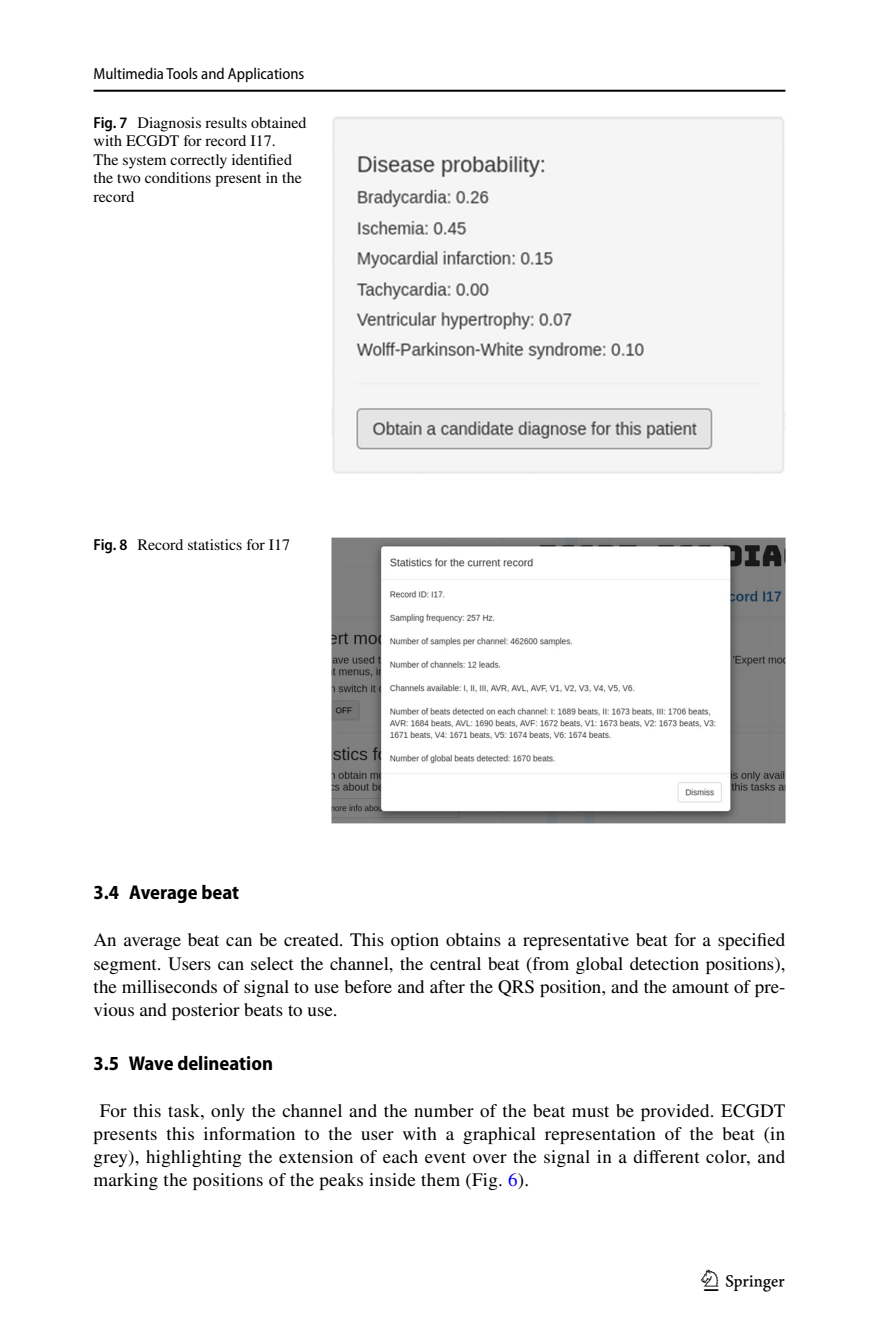
<style>
.page{position:relative;width:879px;height:1333px;background:#fff}
.page>*{position:absolute;margin:0;border:0;box-sizing:border-box;transform-origin:0 0}
.t1{font:30px "Springnew Regular 5";color:#000}
.t2{font:700 semi-condensed 20px "Myriad Pro";color:#000}
.t3{font:19px/23px "STIX";letter-spacing:.01em;color:#000;text-align:justify}
.t4{font:16px/18.4px "STIX";color:#000}
.t5{font:semi-condensed 16px "Myriad Pro";color:#000}
.s1{font-family:"Myriad Pro";font-weight:600;font-stretch:semi-condensed}
.s2{color:#00f}
</style>
<div class="page">
<hr style="left:94px;top:90px;width:691px;height:2px;background:#000">
<img style="left:332px;top:116px;width:453px;height:358px">
<img style="left:332px;top:538px;width:453px;height:285px">
<p class="t5" style="left:94px;top:65px;width:212px">Multimedia Tools and Applications</p>
<p class="t4" style="left:94px;top:114px;width:214px"><span class="s1">Fig. 7</span> Diagnosis results obtained with ECGDT for record I17.<br>The system correctly identified the two conditions present in the record</p>
<p class="t4" style="left:94px;top:536px;width:198px"><span class="s1">Fig. 8</span> Record statistics for I17</p>
<p class="t2" style="left:94px;top:881px;width:147px">3.4 Average beat</p>
<p class="t3" style="left:94px;top:929px;width:693px">An average beat can be created. This option obtains a representative beat for a specified segment. Users can select the channel, the central beat (from global detection positions), the milliseconds of signal to use before and after the QRS position, and the amount of pre&shy;vious and posterior beats to use.</p>
<p class="t2" style="left:94px;top:1051px;width:181px">3.5 Wave delineation</p>
<p class="t3" style="left:94px;top:1099px;width:693px;text-indent:6px">For this task, only the channel and the number of the beat must be provided. ECGDT presents this information to the user with a graphical representation of the beat (in grey), highlighting the extension of each event over the signal in a different color, and marking the positions of the peaks inside them (Fig. <span class="s2">6</span>).</p>
<h1 class="t1" style="left:704px;top:1269px;width:83px">1 3</h1>
</div>
